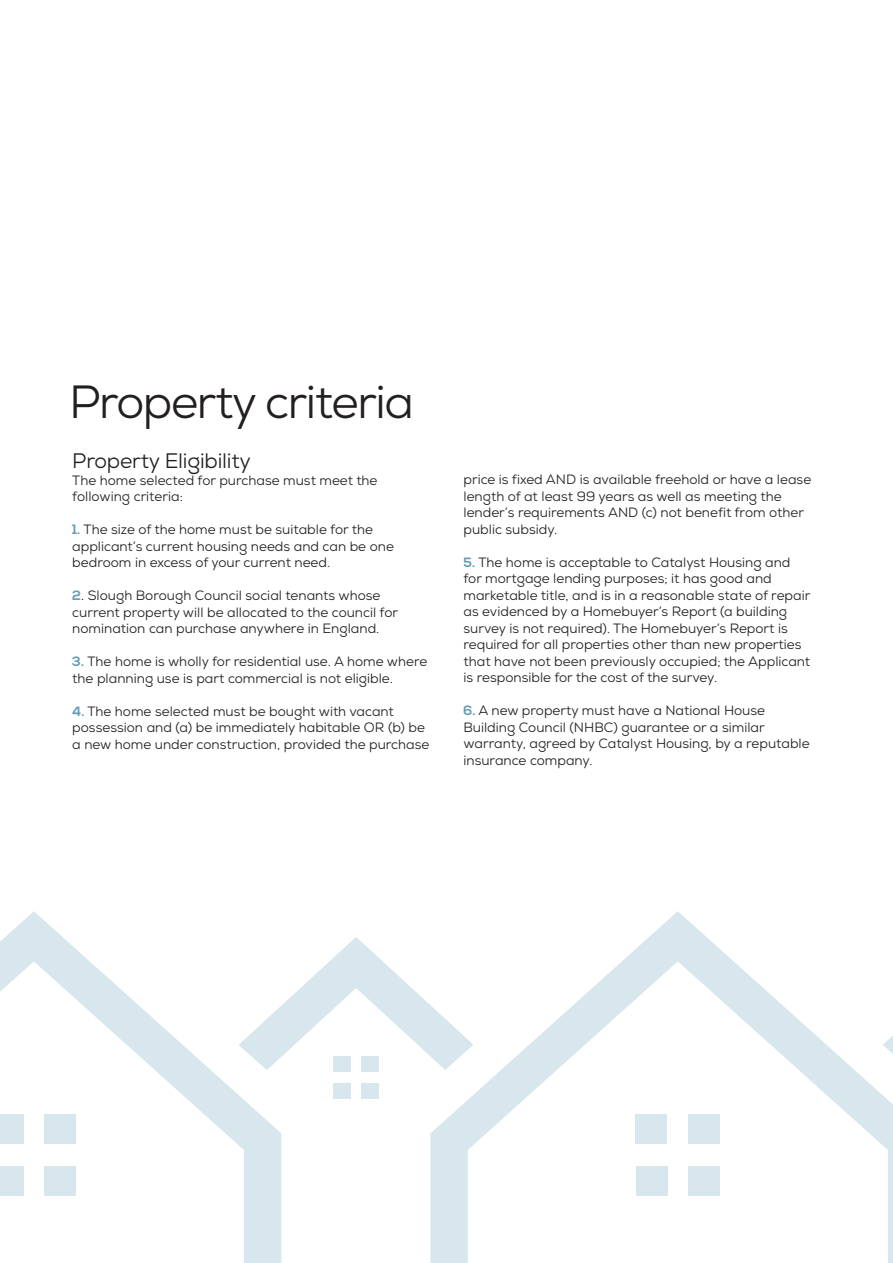
<style>
.page{position:relative;width:893px;height:1263px;background:#fff}
.page>*{position:absolute;margin:0;border:0;box-sizing:border-box;transform-origin:0 0}
.t1{font:46.5px "Nexa";letter-spacing:-.03em;color:#231f20}
.t2{font:21px "Nexa";letter-spacing:-.01em;color:#231f20}
.t3{font:13.5px/16.5px "Nexa";color:#231f20}
.s1{font-weight:700;color:#669db6}
</style>
<div class="page">
<svg style="left:0;top:911px;width:281px;height:352px"></svg>
<svg style="left:430px;top:911px;width:463px;height:352px"></svg>
<svg style="left:883px;top:1035px;width:10px;height:19px"></svg>
<div style="left:362px;top:1083px;width:17px;height:16px;background:#d8e6ed"></div>
<div style="left:333px;top:1083px;width:18px;height:16px;background:#d8e6ed"></div>
<div style="left:361px;top:1057px;width:18px;height:15px;background:#d8e6ed"></div>
<div style="left:333px;top:1057px;width:18px;height:15px;background:#d8e6ed"></div>
<svg style="left:239px;top:937px;width:234px;height:133px"></svg>
<p class="t1" style="left:69px;top:373px;width:346px">Property criteria</p>
<p class="t2" style="left:72px;top:448px;width:180px">Property Eligibility</p>
<p class="t3" style="left:72px;top:472px;width:307px">The home selected for purchase must meet the following criteria:</p>
<p class="t3" style="left:72px;top:521px;width:323px"><span class="s1">1.</span> The size of the home must be suitable for the applicant’s current housing needs and can be one bedroom in excess of your current need.</p>
<p class="t3" style="left:72px;top:587px;width:327px"><span class="s1">2</span>. Slough Borough Council social tenants whose current property will be allocated to the council for nomination can purchase anywhere in England.</p>
<p class="t3" style="left:72px;top:653px;width:357px"><span class="s1">3.</span> The home is wholly for residential use. A home where the planning use is part commercial is not eligible.</p>
<p class="t3" style="left:72px;top:703px;width:359px"><span class="s1">4.</span> The home selected must be bought with vacant possession and (a) be immediately habitable OR (b) be a new home under construction, provided the purchase</p>
<p class="t3" style="left:463px;top:471px;width:349px">price is fixed AND is available freehold or have a lease length of at least 99 years as well as meeting the lender’s requirements AND (c) not benefit from other public subsidy.</p>
<p class="t3" style="left:463px;top:554px;width:348px"><span class="s1">5.</span> The home is acceptable to Catalyst Housing and for mortgage lending purposes; it has good and marketable title, and is in a reasonable state of repair as evidenced by a Homebuyer’s Report (a building survey is not required). The Homebuyer’s Report is required for all properties other than new properties that have not been previously occupied; the Applicant is responsible for the cost of the survey.</p>
<p class="t3" style="left:463px;top:702px;width:348px"><span class="s1">6.</span> A new property must have a National House Building Council (NHBC) guarantee or a similar warranty, agreed by Catalyst Housing, by a reputable insurance company.</p>
</div>
